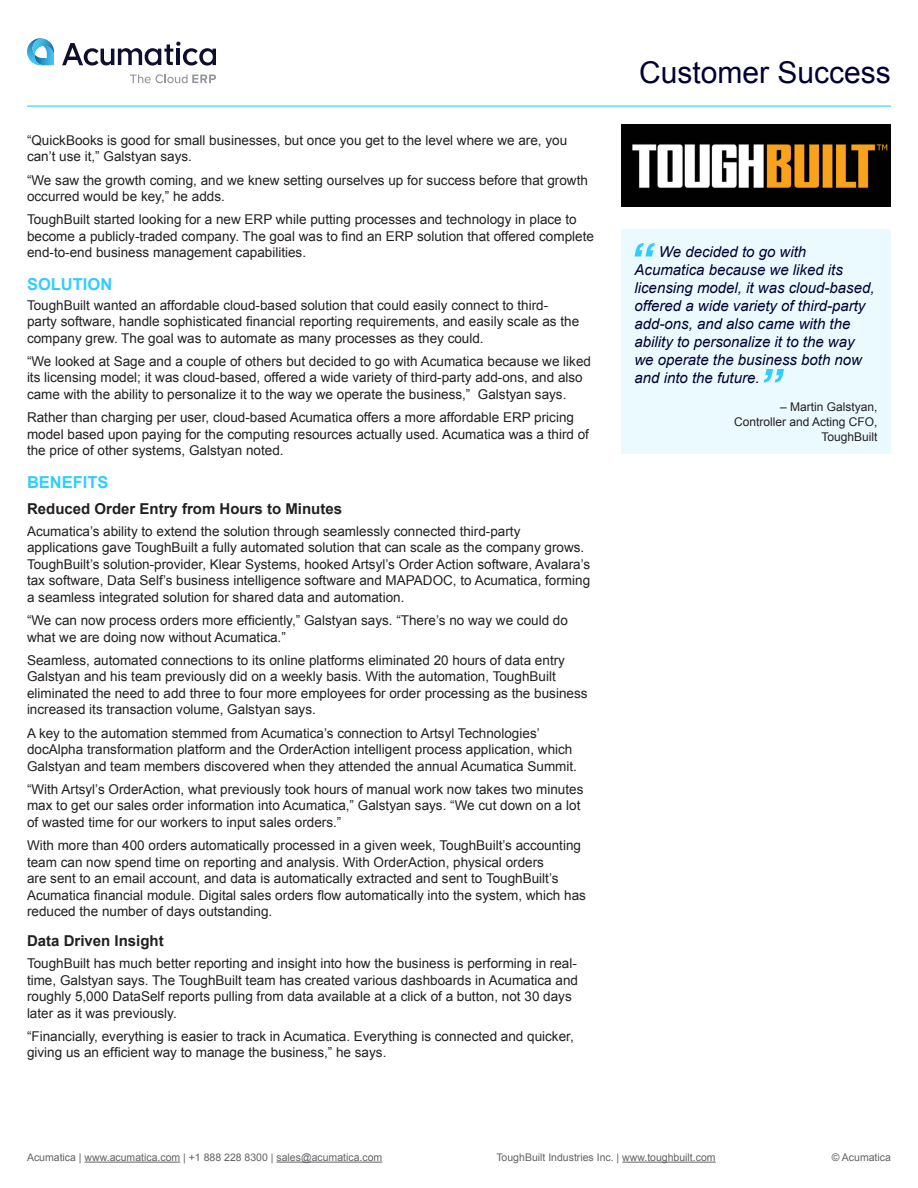
<style>
.page{position:relative;width:918px;height:1188px;background:#fff}
.page>*{position:absolute;margin:0;border:0;box-sizing:border-box;transform-origin:0 0}
.t1{font:30px "Arial";color:#003}
.Subhead{font:700 16.5px "Arial";color:#3cf}
.t2{font:italic 15px/18px "Arial";color:#003}
.Sub_Subhead{font:700 15px "Arial";color:#231f20}
.Body_Copy{font:13.5px/16.5px "Arial";color:#231f20}
.Quote_Author{font:12px/15px "Arial";color:#231f20;text-align:right}
.t3{font:10.5px "Arial";color:#636366}
</style>
<div class="page">
<hr style="left:27px;top:106px;width:864px;height:1px;background:#3cf">
<svg style="left:62px;top:42px;width:154px;height:24px"></svg>
<svg style="left:27px;top:38px;width:27px;height:27px"></svg>
<svg style="left:130px;top:74px;width:86px;height:9px"></svg>
<hr style="left:85px;top:1162px;width:95px;height:1px;background:#636366">
<hr style="left:277px;top:1162px;width:105px;height:1px;background:#636366">
<div style="left:621px;top:230px;width:270px;height:224px;background:#ebfaff"></div>
<svg style="left:634px;top:243px;width:21px;height:14px"></svg>
<svg style="left:764px;top:369px;width:20px;height:14px"></svg>
<img style="left:621px;top:124px;width:270px;height:82px">
<hr style="left:622px;top:1162px;width:94px;height:1px;background:#636366">
<p class="Body_Copy" style="left:27px;top:132px;width:542px">“QuickBooks is good for small businesses, but once you get to the level where we are, you can’t use it,” Galstyan says.</p>
<p class="Body_Copy" style="left:27px;top:172px;width:562px">“We saw the growth coming, and we knew setting ourselves up for success before that growth occurred would be key,” he adds.</p>
<p class="Body_Copy" style="left:27px;top:211px;width:569px">ToughBuilt started looking for a new ERP while putting processes and technology in place to become a publicly-traded company. The goal was to find an ERP solution that offered complete end-to-end business management capabilities.</p>
<p class="Subhead" style="left:27px;top:274px;width:87px">SOLUTION</p>
<p class="Body_Copy" style="left:27px;top:297px;width:554px">ToughBuilt wanted an affordable cloud-based solution that could easily connect to third&shy;party software, handle sophisticated financial reporting requirements, and easily scale as the company grew. The goal was to automate as many processes as they could.</p>
<p class="Body_Copy" style="left:27px;top:353px;width:566px">“We looked at Sage and a couple of others but decided to go with Acumatica because we liked its licensing model; it was cloud-based, offered a wide variety of third-party add-ons, and also came with the ability to personalize it to the way we operate the business,” Galstyan says.</p>
<p class="Body_Copy" style="left:27px;top:409px;width:564px">Rather than charging per user, cloud-based Acumatica offers a more affordable ERP pricing model based upon paying for the computing resources actually used. Acumatica was a third of the price of other systems, Galstyan noted.</p>
<p class="Subhead" style="left:27px;top:471px;width:83px">BENEFITS</p>
<p class="Sub_Subhead" style="left:27px;top:499px;width:317px">Reduced Order Entry from Hours to Minutes</p>
<p class="Body_Copy" style="left:27px;top:523px;width:565px">Acumatica’s ability to extend the solution through seamlessly connected third-party applications gave ToughBuilt a fully automated solution that can scale as the company grows.<br>ToughBuilt’s solution-provider, Klear Systems, hooked Artsyl’s Order Action software, Avalara’s tax software, Data Self’s business intelligence software and MAPADOC, to Acumatica, forming a seamless integrated solution for shared data and automation.</p>
<p class="Body_Copy" style="left:27px;top:612px;width:542px">“We can now process orders more efficiently,” Galstyan says. “There’s no way we could do what we are doing now without Acumatica.”</p>
<p class="Body_Copy" style="left:27px;top:652px;width:562px">Seamless, automated connections to its online platforms eliminated 20 hours of data entry Galstyan and his team previously did on a weekly basis. With the automation, ToughBuilt eliminated the need to add three to four more employees for order processing as the business increased its transaction volume, Galstyan says.</p>
<p class="Body_Copy" style="left:27px;top:725px;width:552px">A key to the automation stemmed from Acumatica’s connection to Artsyl Technologies’ docAlpha transformation platform and the OrderAction intelligent process application, which<br>Galstyan and team members discovered when they attended the annual Acumatica Summit.</p>
<p class="Body_Copy" style="left:27px;top:781px;width:558px">“With Artsyl’s OrderAction, what previously took hours of manual work now takes two minutes max to get our sales order information into Acumatica,” Galstyan says. “We cut down on a lot of wasted time for our workers to input sales orders.”</p>
<p class="Body_Copy" style="left:27px;top:837px;width:560px">With more than 400 orders automatically processed in a given week, ToughBuilt’s accounting team can now spend time on reporting and analysis. With OrderAction, physical orders<br>are sent to an email account, and data is automatically extracted and sent to ToughBuilt’s Acumatica financial module. Digital sales orders flow automatically into the system, which has reduced the number of days outstanding.</p>
<p class="Sub_Subhead" style="left:27px;top:931px;width:138px">Data Driven Insight</p>
<p class="Body_Copy" style="left:27px;top:955px;width:553px">ToughBuilt has much better reporting and insight into how the business is performing in real&shy;time, Galstyan says. The ToughBuilt team has created various dashboards in Acumatica and roughly 5,000 DataSelf reports pulling from data available at a click of a button, not 30 days later as it was previously.</p>
<p class="Body_Copy" style="left:27px;top:1028px;width:548px">“Financially, everything is easier to track in Acumatica. Everything is connected and quicker, giving us an efficient way to manage the business,” he says.</p>
<h1 class="t1" style="left:639px;top:53px;width:253px">Customer Success</h1>
<p class="t2" style="left:634px;top:242px;width:242px;text-indent:24px">We decided to go with<br>Acumatica because we liked its licensing model, it was cloud-based, offered a wide variety of third-party add-ons, and also came with the ability to personalize it to the way we operate the business both now and into the future.</p>
<p class="Quote_Author" style="left:734px;top:399px;width:145px">– Martin Galstyan,<br>Controller and Acting CFO,<br>ToughBuilt</p>
<p class="t3" style="left:27px;top:1150px;width:357px">Acumatica | www.acumatica.com | +1 888 228 8300 | sales@acumatica.com</p>
<p class="t3" style="left:832px;top:1150px;width:61px">© Acumatica</p>
<p class="t3" style="left:496px;top:1150px;width:221px">ToughBuilt Industries Inc. | www.toughbuilt.com</p>
</div>
